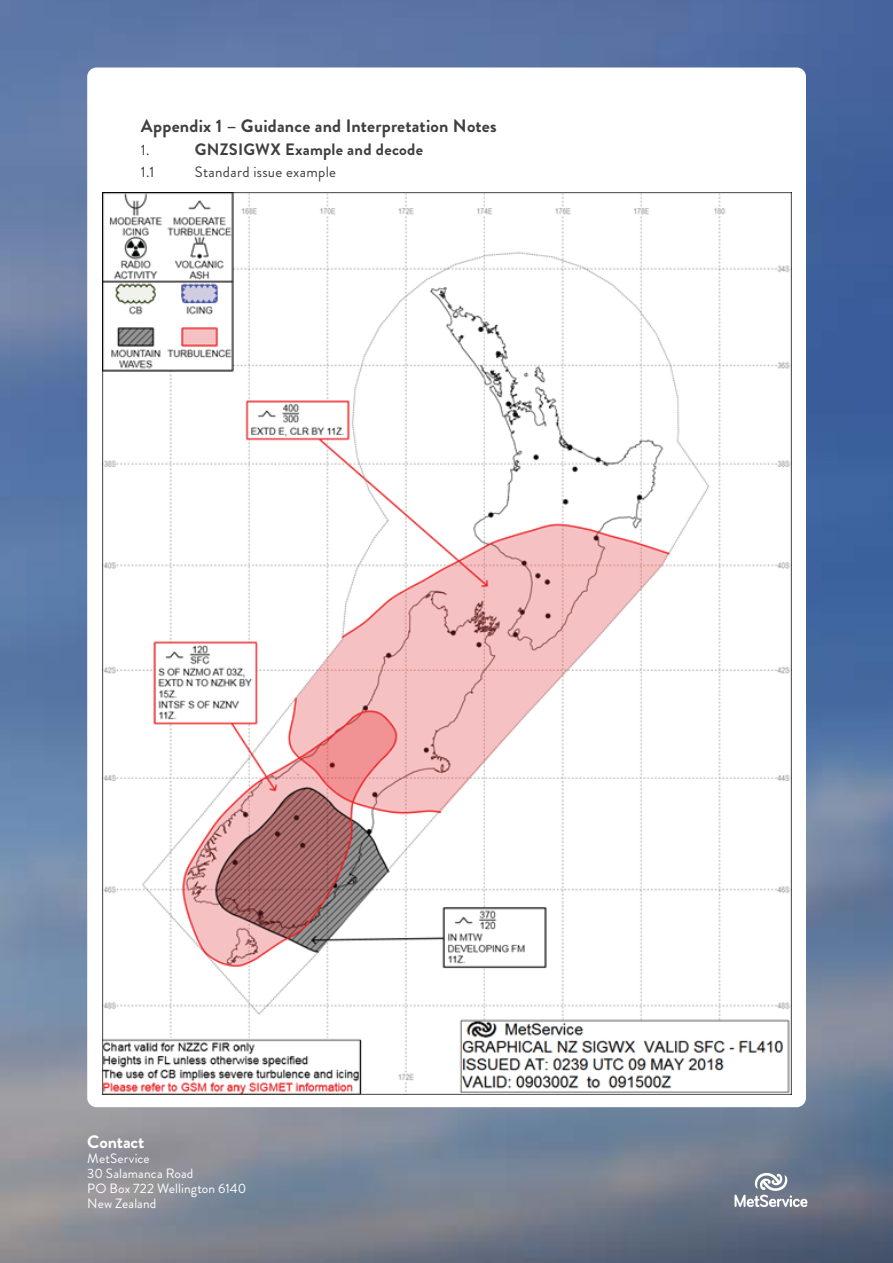
<style>
.page{position:relative;width:893px;height:1263px;background:#fff}
.page>*{position:absolute;margin:0;border:0;box-sizing:border-box;transform-origin:0 0}
.t1{font:700 18px "Brandon Grotesque";letter-spacing:.01em;color:#3f3f3f}
.t2{font:700 18px "Brandon Grotesque";letter-spacing:-.005em;color:#fff}
.t3{font:700 16.5px "Brandon Grotesque";letter-spacing:.015em;color:#3f3f3f}
.t4{font:15px "Brandon Grotesque";letter-spacing:.02em;color:#3f3f3f}
.t5{font:13.5px/15px "Brandon Grotesque";letter-spacing:.01em;color:#fff}
</style>
<div class="page">
<img style="left:1px;top:0;width:892px;height:1263px">
<div style="left:87px;top:67px;width:719px;height:1040px;background:#fff;border-radius:9px"></div>
<svg style="left:734px;top:1173px;width:73px;height:34px"></svg>
<img style="left:103px;top:193px;width:688px;height:901px">
<h1 class="t1" style="left:141px;top:114px;width:357px">Appendix 1 – Guidance and Interpretation Notes</h1>
<p class="t4" style="left:141px;top:139px;width:10px">1.</p>
<p class="t3" style="left:195px;top:138px;width:230px">GNZSIGWX Example and decode</p>
<p class="t4" style="left:141px;top:162px;width:15px">1.1</p>
<p class="t4" style="left:195px;top:162px;width:143px">Standard issue example</p>
<h1 class="t2" style="left:87px;top:1129px;width:59px">Contact</h1>
<p class="t5" style="left:87px;top:1151px;width:161px">MetService<br>30 Salamanca Road<br>PO Box 722 Wellington 6140<br>New Zealand</p>
</div>
